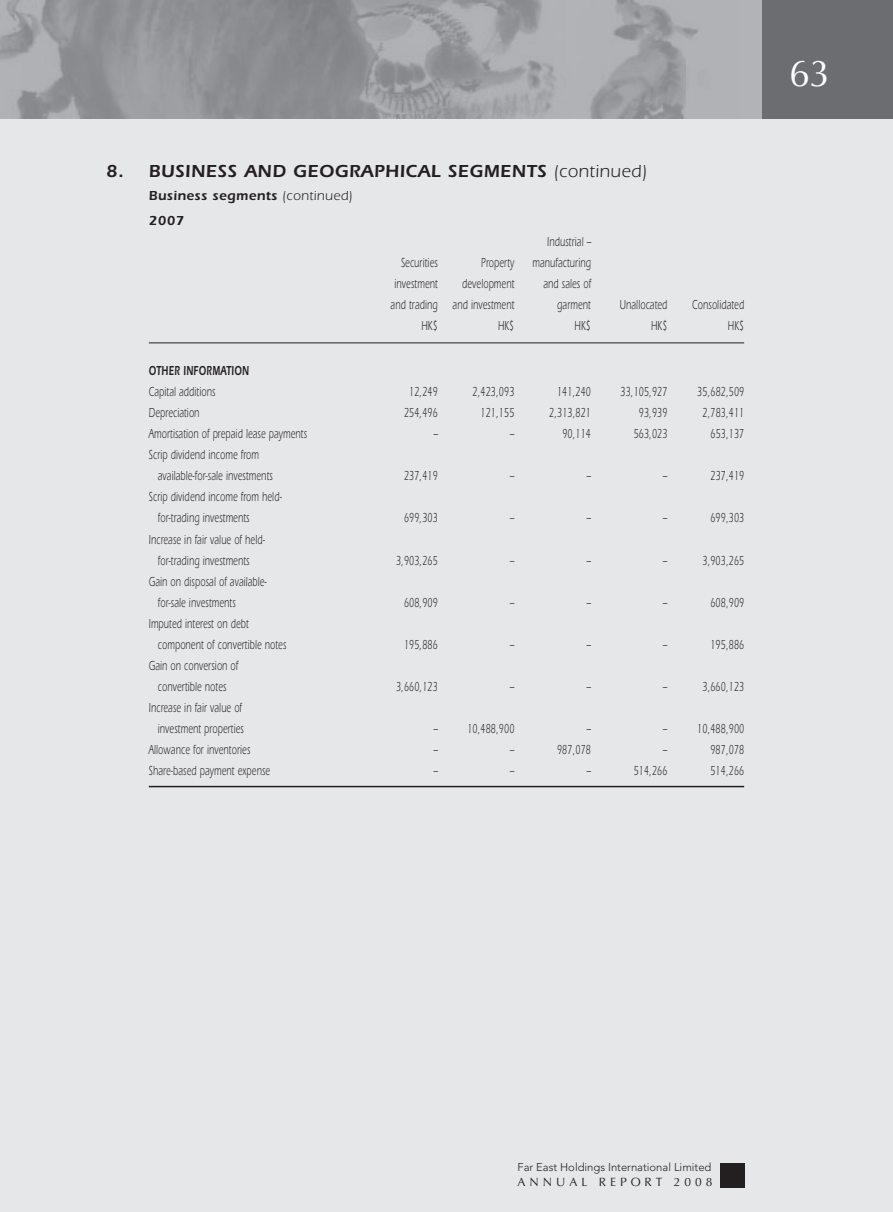
<style>
.page{position:relative;width:893px;height:1212px;background:#e6e7e9}
.page>*{position:absolute;margin:0;border:0;box-sizing:border-box;transform-origin:0 0}
.t1{font:37.5px "Optima LT Std";color:#fff}
.t2{font:600 18px "ITC Eras Std";letter-spacing:.03em;color:#231f20}
.t3{font:13.5px/21px "ITC Eras Std";letter-spacing:.03em;color:#231f20;scale:.65 1}
.t4{font:600 13.5px/25.2px "ITC Eras Std";letter-spacing:.03em;color:#231f20}
.t5{font:600 13.5px "ITC Eras Std";letter-spacing:.03em;color:#231f20;scale:.65 1}
.t6{font:12px "Optima LT Std";letter-spacing:.33em;color:#231f20}
.t7{font:300 11.25px "Avenir LT Std";color:#231f20}
.s1{font-weight:400}
</style>
<div class="page">
<div style="left:0;top:0;width:893px;height:119px;background:#b2b3b7"></div>
<img style="left:0;top:0;width:698px;height:119px">
<div style="left:720px;top:1163px;width:24px;height:24px;background:#231f20"></div>
<div style="left:763px;top:0;width:130px;height:119px;background:#6c6d70"></div>
<hr style="left:149px;top:342px;width:595px;height:1px;background:#231f20">
<hr style="left:149px;top:786px;width:595px;height:1px;background:#231f20">
<h2 class="t2" style="left:106px;top:164px;width:543px">8. BUSINESS AND GEOGRAPHICAL SEGMENTS <span class="s1">(continued)</span></h2>
<p class="t4" style="left:149px;top:185px;width:205px">Business segments <span class="s1">(continued)<br></span>2007</p>
<p class="t3" style="left:547px;top:233px;width:69px">Industrial –</p>
<p class="t3" style="left:401px;top:254px;width:58px">Securities</p>
<p class="t3" style="left:481px;top:254px;width:52px">Property</p>
<p class="t3" style="left:532px;top:254px;width:92px">manufacturing</p>
<p class="t3" style="left:395px;top:275px;width:68px">investment</p>
<p class="t3" style="left:462px;top:275px;width:82px">development</p>
<p class="t3" style="left:543px;top:275px;width:75px">and sales of</p>
<p class="t3" style="left:391px;top:296px;width:192px">and trading and investment</p>
<p class="t3" style="left:557px;top:296px;width:53px">garment</p>
<p class="t3" style="left:620px;top:296px;width:75px">Unallocated</p>
<p class="t3" style="left:692px;top:296px;width:81px">Consolidated</p>
<p class="t3" style="left:421px;top:317px;width:26px">HK$</p>
<p class="t3" style="left:498px;top:317px;width:26px">HK$</p>
<p class="t3" style="left:575px;top:317px;width:26px">HK$</p>
<p class="t3" style="left:651px;top:317px;width:26px">HK$</p>
<p class="t3" style="left:728px;top:317px;width:26px">HK$</p>
<p class="t5" style="left:149px;top:366px;width:156px">OTHER INFORMATION</p>
<p class="t3" style="left:149px;top:383px;width:104px">Capital additions</p>
<p class="t3" style="left:409px;top:383px;width:45px">12,249</p>
<p class="t3" style="left:473px;top:383px;width:66px">2,423,093</p>
<p class="t3" style="left:557px;top:383px;width:53px">141,240</p>
<p class="t3" style="left:620px;top:383px;width:74px">33,105,927</p>
<p class="t3" style="left:697px;top:383px;width:74px">35,682,509</p>
<p class="t3" style="left:149px;top:404px;width:79px">Depreciation</p>
<p class="t3" style="left:404px;top:404px;width:53px">254,496</p>
<p class="t3" style="left:481px;top:404px;width:53px">121,155</p>
<p class="t3" style="left:549px;top:404px;width:66px">2,313,821</p>
<p class="t3" style="left:639px;top:404px;width:45px">93,939</p>
<p class="t3" style="left:702px;top:404px;width:66px">2,783,411</p>
<p class="t3" style="left:149px;top:425px;width:245px">Amortisation of prepaid lease payments</p>
<p class="t3" style="left:433px;top:425px;width:8px">–</p>
<p class="t3" style="left:510px;top:425px;width:8px">–</p>
<p class="t3" style="left:562px;top:425px;width:45px">90,114</p>
<p class="t3" style="left:634px;top:425px;width:53px">563,023</p>
<p class="t3" style="left:710px;top:425px;width:53px">653,137</p>
<p class="t3" style="left:158px;top:446px;width:178px;text-indent:-9px">Scrip dividend income from available-for-sale investments</p>
<p class="t3" style="left:404px;top:467px;width:53px">237,419</p>
<p class="t3" style="left:510px;top:467px;width:8px">–</p>
<p class="t3" style="left:586px;top:467px;width:8px">–</p>
<p class="t3" style="left:663px;top:467px;width:8px">–</p>
<p class="t3" style="left:710px;top:467px;width:53px">237,419</p>
<p class="t3" style="left:158px;top:488px;width:192px;text-indent:-9px">Scrip dividend income from held&shy;for-trading investments</p>
<p class="t3" style="left:149px;top:530px;width:180px;text-align:center">Increase in fair value of held&shy;for-trading investments</p>
<p class="t3" style="left:158px;top:572px;width:169px;text-indent:-9px">Gain on disposal of available&shy;for-sale investments</p>
<p class="t3" style="left:158px;top:614px;width:199px;text-indent:-9px">Imputed interest on debt component of convertible notes</p>
<p class="t3" style="left:149px;top:656px;width:139px;text-align:center">Gain on conversion of convertible notes</p>
<p class="t3" style="left:149px;top:698px;width:148px;text-align:right">Increase in fair value of investment properties</p>
<p class="t3" style="left:404px;top:509px;width:53px">699,303</p>
<p class="t3" style="left:510px;top:509px;width:8px">–</p>
<p class="t3" style="left:586px;top:509px;width:8px">–</p>
<p class="t3" style="left:663px;top:509px;width:8px">–</p>
<p class="t3" style="left:710px;top:509px;width:53px">699,303</p>
<p class="t3" style="left:396px;top:551px;width:66px">3,903,265</p>
<p class="t3" style="left:510px;top:551px;width:8px">–</p>
<p class="t3" style="left:586px;top:551px;width:8px">–</p>
<p class="t3" style="left:663px;top:551px;width:8px">–</p>
<p class="t3" style="left:702px;top:551px;width:66px">3,903,265</p>
<p class="t3" style="left:404px;top:593px;width:53px">608,909</p>
<p class="t3" style="left:510px;top:593px;width:8px">–</p>
<p class="t3" style="left:586px;top:593px;width:8px">–</p>
<p class="t3" style="left:663px;top:593px;width:8px">–</p>
<p class="t3" style="left:710px;top:593px;width:53px">608,909</p>
<p class="t3" style="left:404px;top:635px;width:53px">195,886</p>
<p class="t3" style="left:510px;top:635px;width:8px">–</p>
<p class="t3" style="left:586px;top:635px;width:8px">–</p>
<p class="t3" style="left:663px;top:635px;width:8px">–</p>
<p class="t3" style="left:710px;top:635px;width:53px">195,886</p>
<p class="t3" style="left:396px;top:677px;width:66px">3,660,123</p>
<p class="t3" style="left:510px;top:677px;width:8px">–</p>
<p class="t3" style="left:586px;top:677px;width:8px">–</p>
<p class="t3" style="left:663px;top:677px;width:8px">–</p>
<p class="t3" style="left:702px;top:677px;width:66px">3,660,123</p>
<p class="t3" style="left:433px;top:719px;width:126px">– 10,488,900</p>
<p class="t3" style="left:586px;top:719px;width:8px">–</p>
<p class="t3" style="left:663px;top:719px;width:126px">– 10,488,900</p>
<p class="t3" style="left:149px;top:740px;width:158px">Allowance for inventories</p>
<p class="t3" style="left:433px;top:740px;width:8px">–</p>
<p class="t3" style="left:510px;top:740px;width:8px">–</p>
<p class="t3" style="left:557px;top:740px;width:53px">987,078</p>
<p class="t3" style="left:663px;top:740px;width:8px">–</p>
<p class="t3" style="left:710px;top:740px;width:53px">987,078</p>
<p class="t3" style="left:149px;top:761px;width:188px">Share-based payment expense</p>
<p class="t3" style="left:433px;top:761px;width:8px">–</p>
<p class="t3" style="left:510px;top:761px;width:8px">–</p>
<p class="t3" style="left:586px;top:761px;width:8px">–</p>
<p class="t3" style="left:634px;top:761px;width:53px">514,266</p>
<p class="t3" style="left:710px;top:761px;width:53px">514,266</p>
<h1 class="t1" style="left:789px;top:60px;width:43px">63</h1>
<p class="t7" style="left:517px;top:1161px;width:196px">Far East Holdings International Limited</p>
<p class="t6" style="left:517px;top:1178px;width:196px">ANNUAL REPORT 2008</p>
</div>
